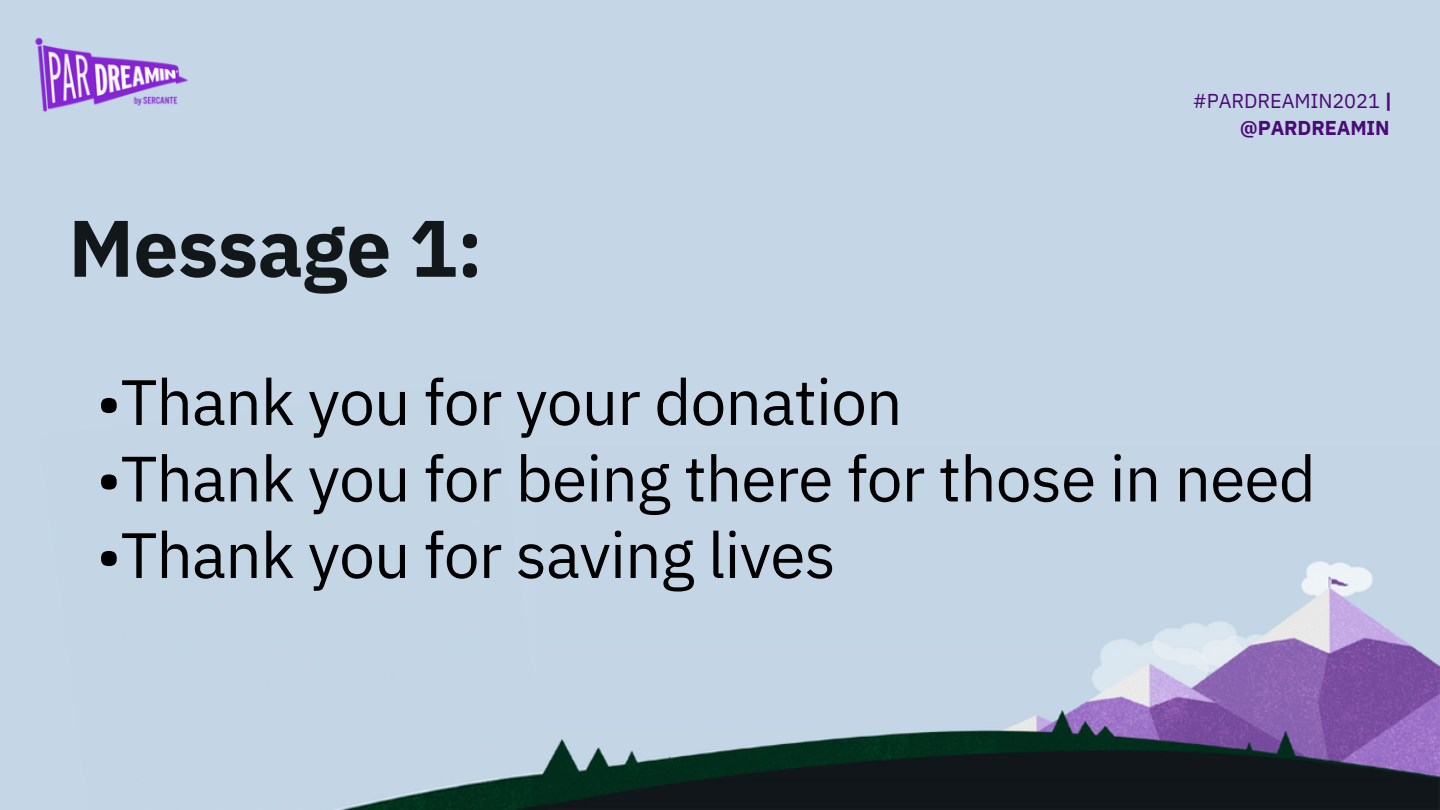
<style>
.page{position:relative;width:1440px;height:810px;background:#fff}
.page>*{position:absolute;margin:0;border:0;box-sizing:border-box;transform-origin:0 0}
.t1{font:700 80px "IBM Plex Sans";letter-spacing:-.005em;color:#12181a}
.t2{font:64px "IBM Plex Sans";letter-spacing:-.015em;color:#000}
.t3{font:20px/27px "IBM Plex Sans";letter-spacing:-.005em;color:#4a0a77;text-align:right}
.s1{font-weight:700}
</style>
<div class="page">
<img style="left:0;top:0;width:1440px;height:810px">
<img style="left:22px;top:0;width:179px;height:164px">
<p class="t1" style="left:68px;top:195px;width:416px">Message 1:</p>
<p class="t3" style="left:1193px;top:87px;width:201px">#PARDREAMIN2021 <span class="s1">| @PARDREAMIN</span></p>
<p class="t2" style="left:96px;top:359px;width:808px">•Thank you for your donation</p>
<p class="t2" style="left:96px;top:436px;width:1221px">•Thank you for being there for those in need</p>
<p class="t2" style="left:96px;top:512px;width:741px">•Thank you for saving lives</p>
</div>
